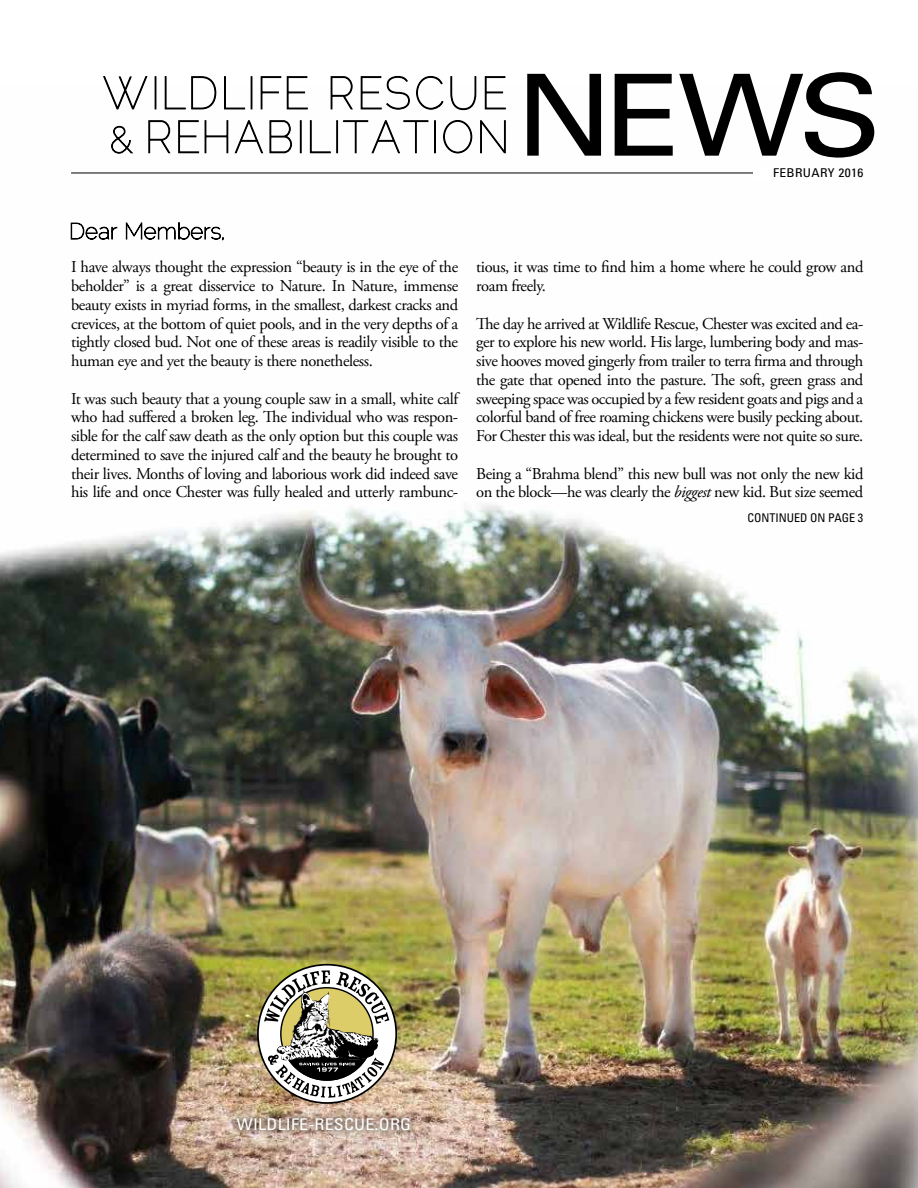
<style>
.page{position:relative;width:918px;height:1188px;background:#fff}
.page>*{position:absolute;margin:0;border:0;box-sizing:border-box;transform-origin:0 0}
.t1{font:113.4px "Univers LT Std";color:#000;scale:1.11 1}
.t2{font:16.5px/18.8px "Adobe Garamond Pro";letter-spacing:-.025em;color:#000;text-align:justify}
.t3{font:condensed 16.2px "Univers LT Std";letter-spacing:.01em;color:#fff;scale:1.11 1}
.t4{font:condensed 12.15px "Univers LT Std";letter-spacing:.025em;color:#000;scale:1.11 1}
.t5{font:condensed 12px "Univers LT Std";color:#000}
.s1{font-style:italic}
</style>
<div class="page">
<img style="left:0;top:110px;width:918px;height:1078px">
<svg style="left:71px;top:222px;width:153px;height:18px"></svg>
<svg style="left:257px;top:964px;width:140px;height:140px"></svg>
<svg style="left:230px;top:1111px;width:187px;height:27px;background:#b39c8c"></svg>
<hr style="left:71px;top:173px;width:714px;height:1px;background:#000">
<div style="left:753px;top:167px;width:110px;height:14px;background:#fff"></div>
<svg style="left:103px;top:76px;width:403px;height:34px"></svg>
<svg style="left:148px;top:120px;width:358px;height:33px"></svg>
<svg style="left:111px;top:126px;width:22px;height:28px"></svg>
<h1 class="t1" style="left:515px;top:48px;width:332px">NEWS</h1>
<p class="t4" style="left:773px;top:165px;width:83px">FEBRUARY 2016</p>
<p class="t2" style="left:71px;top:258px;width:389px">I have always thought the expression “beauty is in the eye of the beholder” is a great disservice to Nature. In Nature, immense beauty exists in myriad forms, in the smallest, darkest cracks and crevices, at the bottom of quiet pools, and in the very depths of a tightly closed bud. Not one of these areas is readily visible to the human eye and yet the beauty is there nonetheless.</p>
<p class="t2" style="left:71px;top:390px;width:389px">It was such beauty that a young couple saw in a small, white calf who had suffered a broken leg. The individual who was respon&shy;sible for the calf saw death as the only option but this couple was determined to save the injured calf and the beauty he brought to their lives. Months of loving and laborious work did indeed save his life and once Chester was fully healed and utterly rambunc-</p>
<p class="t2" style="left:476px;top:258px;width:389px">tious, it was time to find him a home where he could grow and roam freely.</p>
<p class="t2" style="left:476px;top:315px;width:389px">The day he arrived at Wildlife Rescue, Chester was excited and ea&shy;ger to explore his new world. His large, lumbering body and mas&shy;sive hooves moved gingerly from trailer to terra firma and through the gate that opened into the pasture. The soft, green grass and sweeping space was occupied by a few resident goats and pigs and a colorful band of free roaming chickens were busily pecking about.<br>For Chester this was ideal, but the residents were not quite so sure.</p>
<p class="t2" style="left:476px;top:465px;width:389px">Being a “Brahma blend” this new bull was not only the new kid on the block—he was clearly the <span class="s1">biggest</span> new kid. But size seemed</p>
<p class="t5" style="left:748px;top:510px;width:117px">CONTINUED ON PAGE 3</p>
<p class="t3" style="left:237px;top:1114px;width:158px">WILDLIFE-RESCUE.ORG</p>
</div>
